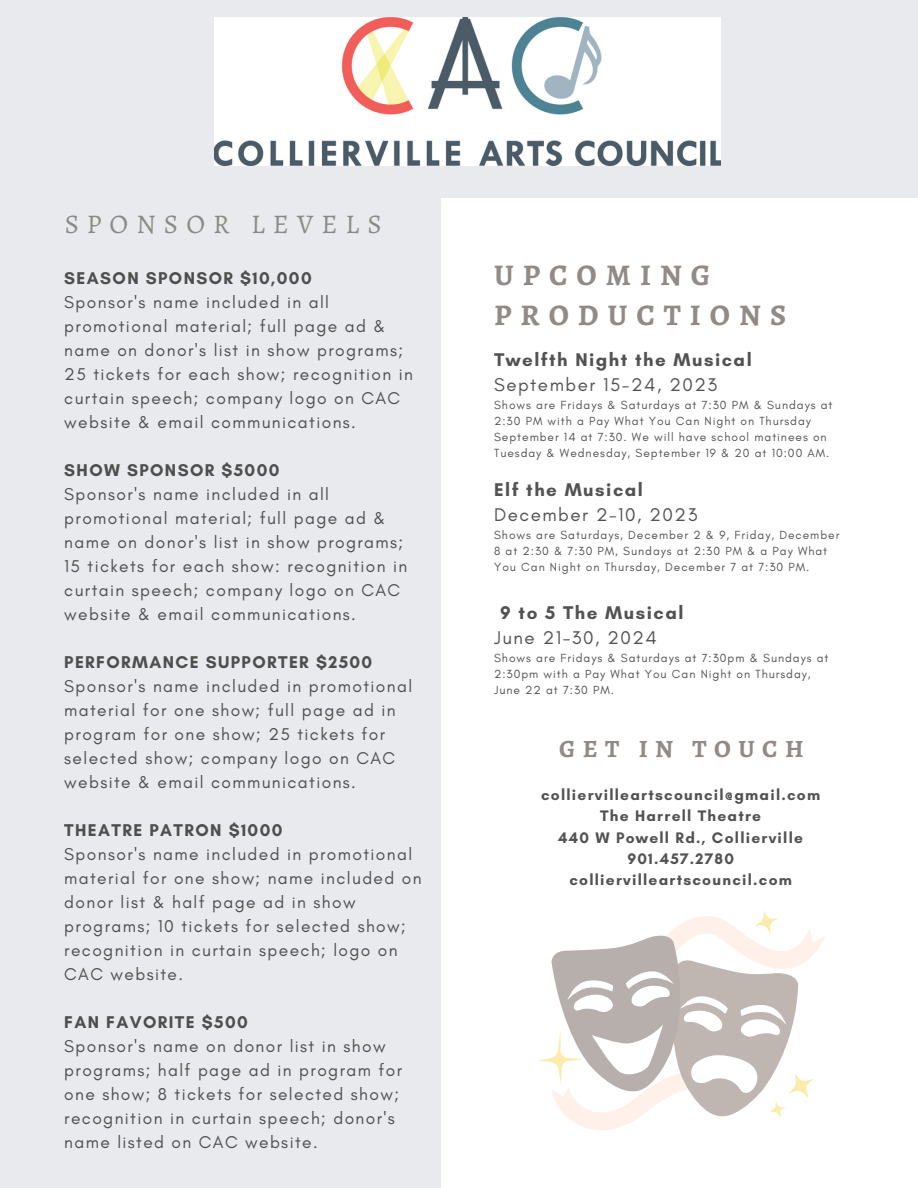
<style>
.page{position:relative;width:918px;height:1188px;background:#e9eaed}
.page>*{position:absolute;margin:0;border:0;box-sizing:border-box;transform-origin:0 0}
.t1{font:700 30px/39.3px "Alegreya SC";letter-spacing:.3em;color:#776d68}
.t2{font:27px "Alegreya SC";letter-spacing:.3em;color:#72726c}
.t3{font:700 24.9px "Alegreya SC";letter-spacing:.3em;color:#776d68}
.t4{font:18.75px "Glacial Indifference";letter-spacing:.08em;color:#272727}
.t5{font:700 18.75px "Glacial Indifference";letter-spacing:.08em;color:#272727}
.t6{font:17.4px/24px "Glacial Indifference";letter-spacing:.08em;color:#272727}
.t7{font:700 17.4px "Glacial Indifference";letter-spacing:.08em;color:#272727}
.t8{font:700 15.6px/21.3px "Glacial Indifference";letter-spacing:.08em;color:#272727;text-align:center}
.t9{font:12px/16px "Glacial Indifference";letter-spacing:.08em;color:#272727}
</style>
<div class="page">
<div style="left:441px;top:198px;width:477px;height:990px;background:#fff"></div>
<img style="left:215px;top:18px;width:506px;height:147px">
<svg style="left:538px;top:910px;width:287px;height:220px"></svg>
<h2 class="t2" style="left:64px;top:206px;width:319px">SPONSOR LEVELS</h2>
<p class="t7" style="left:64px;top:267px;width:249px">SEASON SPONSOR $10,000</p>
<p class="t6" style="left:64px;top:290px;width:350px">Sponsor's name included in all promotional material; full page ad &amp; name on donor's list in show programs; 25 tickets for each show; recognition in curtain speech; company logo on CAC website &amp; email communications.</p>
<p class="t7" style="left:64px;top:459px;width:217px">SHOW SPONSOR $5000</p>
<p class="t6" style="left:64px;top:482px;width:345px">Sponsor's name included in all promotional material; full page ad &amp; name on donor's list in show programs; 15 tickets for each show: recognition in curtain speech; company logo on CAC website &amp; email communications.</p>
<p class="t7" style="left:64px;top:652px;width:310px">PERFORMANCE SUPPORTER $2500</p>
<p class="t6" style="left:64px;top:674px;width:349px">Sponsor's name included in promotional material for one show; full page ad in program for one show; 25 tickets for selected show; company logo on CAC website &amp; email communications.</p>
<p class="t7" style="left:64px;top:820px;width:220px">THEATRE PATRON $1000</p>
<p class="t6" style="left:64px;top:842px;width:359px">Sponsor's name included in promotional material for one show; name included on donor list &amp; half page ad in show programs; 10 tickets for selected show; recognition in curtain speech; logo on CAC website.</p>
<p class="t7" style="left:64px;top:1012px;width:185px">FAN FAVORITE $500</p>
<p class="t6" style="left:64px;top:1034px;width:339px">Sponsor's name on donor list in show programs; half page ad in program for one show; 8 tickets for selected show; recognition in curtain speech; donor's name listed on CAC website.</p>
<h1 class="t1" style="left:494px;top:256px;width:294px">UPCOMING<br>PRODUCTIONS</h1>
<p class="t5" style="left:494px;top:349px;width:259px">Twelfth Night the Musical</p>
<p class="t4" style="left:494px;top:374px;width:225px">September 15-24, 2023</p>
<p class="t9" style="left:494px;top:397px;width:340px">Shows are Fridays &amp; Saturdays at 7:30 PM &amp; Sundays at 2:30 PM with a Pay What You Can Night on Thursday September 14 at 7:30. We will have school matinees on Tuesday &amp; Wednesday, September 19 &amp; 20 at 10:00 AM.</p>
<p class="t5" style="left:494px;top:479px;width:150px">Elf the Musical</p>
<p class="t4" style="left:494px;top:504px;width:205px">December 2-10, 2023</p>
<p class="t9" style="left:494px;top:527px;width:347px">Shows are Saturdays, December 2 &amp; 9, Friday, December<br>8 at 2:30 &amp; 7:30 PM, Sundays at 2:30 PM &amp; a Pay What<br>You Can Night on Thursday, December 7 at 7:30 PM.</p>
<p class="t5" style="left:500px;top:602px;width:185px">9 to 5 The Musical</p>
<p class="t4" style="left:494px;top:627px;width:164px">June 21-30, 2024</p>
<p class="t9" style="left:494px;top:650px;width:336px">Shows are Fridays &amp; Saturdays at 7:30pm &amp; Sundays at<br>2:30pm with a Pay What You Can Night on Thursday,<br>June 22 at 7:30 PM.</p>
<h3 class="t3" style="left:559px;top:732px;width:246px">GET IN TOUCH</h3>
<p class="t8" style="left:541px;top:784px;width:281px">colliervilleartscouncil@gmail.com<br>The Harrell Theatre<br>440 W Powell Rd., Collierville<br>901.457.2780 colliervilleartscouncil.com</p>
</div>
